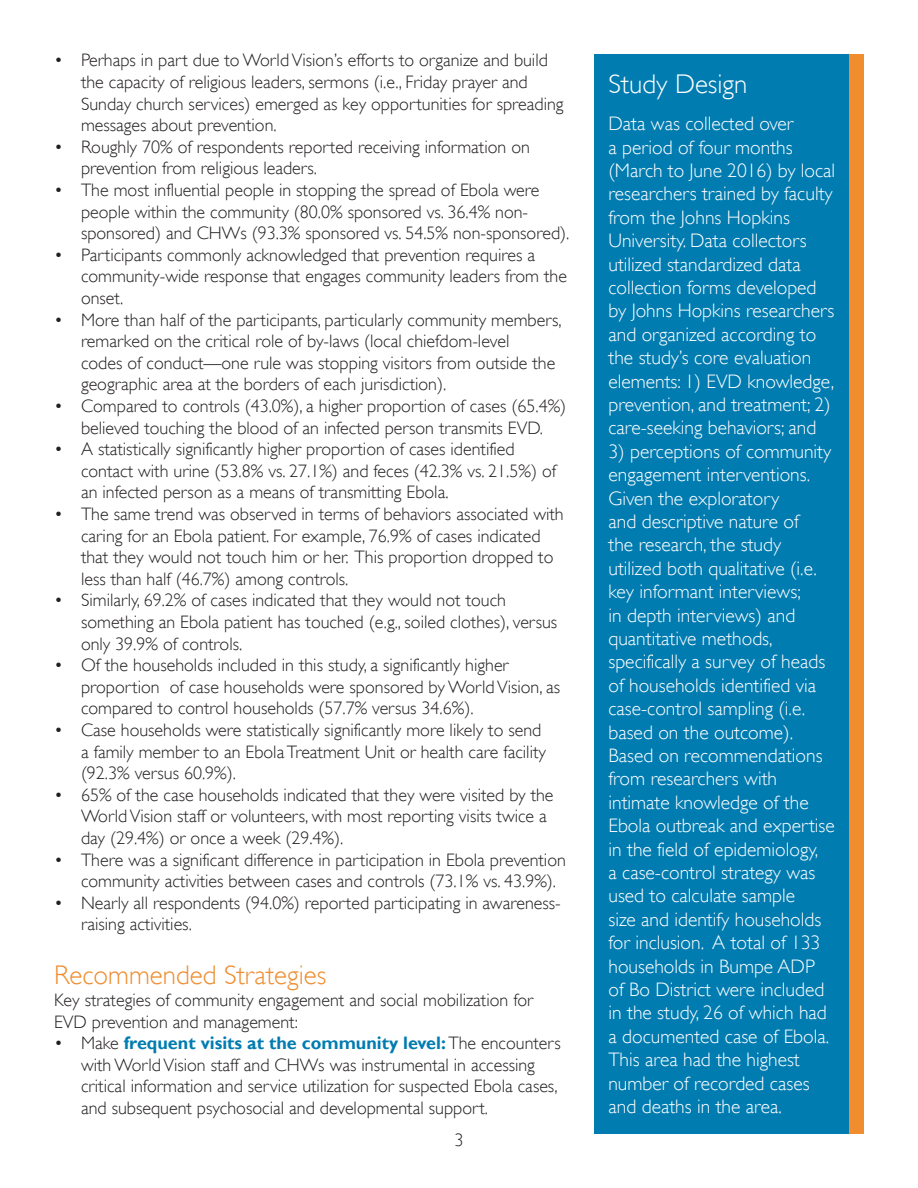
<style>
.page{position:relative;width:918px;height:1188px;background:#fff}
.page>*{position:absolute;margin:0;border:0;box-sizing:border-box;transform-origin:0 0}
.t1{font:300 27px "Gill Sans";color:#ef8d2f}
.t2{font:300 27px "Gill Sans";color:#fff}
.t3{font:300 19.5px/23.4px "Gill Sans";color:#fff}
.t4{font:300 18px/21.6px "Gill Sans";color:#231f20}
.s1{font-weight:700;color:#007cb1}
</style>
<div class="page">
<div style="left:594px;top:54px;width:270px;height:1080px;background:#007cb1"></div>
<div style="left:849px;top:54px;width:15px;height:1080px;background:#ef8d2f"></div>
<p class="t4" style="left:81px;top:50px;width:484px;text-indent:-27px">• Perhaps in part due to World Vision’s efforts to organize and build the capacity of religious leaders, sermons (i.e., Friday prayer and Sunday church services) emerged as key opportunities for spreading messages about prevention.</p>
<p class="t4" style="left:81px;top:136px;width:450px;text-indent:-27px">• Roughly 70% of respondents reported receiving information on prevention from religious leaders.</p>
<p class="t4" style="left:81px;top:179px;width:490px;text-indent:-27px">• The most influential people in stopping the spread of Ebola were people within the community (80.0% sponsored vs. 36.4% non&shy;sponsored) and CHWs (93.3% sponsored vs. 54.5% non-sponsored).</p>
<p class="t4" style="left:81px;top:244px;width:487px;text-indent:-27px">• Participants commonly acknowledged that prevention requires a community-wide response that engages community leaders from the onset.</p>
<p class="t4" style="left:81px;top:309px;width:482px;text-indent:-27px">• More than half of the participants, particularly community members, remarked on the critical role of by-laws (local chiefdom-level<br>codes of conduct—one rule was stopping visitors from outside the geographic area at the borders of each jurisdiction).</p>
<p class="t4" style="left:54px;top:395px;width:514px;text-align:center">• Compared to controls (43.0%), a higher proportion of cases (65.4%) believed touching the blood of an infected person transmits EVD.</p>
<p class="t4" style="left:81px;top:438px;width:477px;text-indent:-27px">• A statistically significantly higher proportion of cases identified contact with urine (53.8% vs. 27.1%) and feces (42.3% vs. 21.5%) of an infected person as a means of transmitting Ebola.</p>
<p class="t4" style="left:81px;top:503px;width:484px;text-indent:-27px">• The same trend was observed in terms of behaviors associated with caring for an Ebola patient. For example, 76.9% of cases indicated that they would not touch him or her. This proportion dropped to less than half (46.7%) among controls.</p>
<p class="t4" style="left:81px;top:590px;width:478px;text-indent:-27px">• Similarly, 69.2% of cases indicated that they would not touch something an Ebola patient has touched (e.g., soiled clothes), versus only 39.9% of controls.</p>
<p class="t4" style="left:81px;top:654px;width:481px;text-indent:-27px">• Of the households included in this study, a significantly higher proportion of case households were sponsored by World Vision, as compared to control households (57.7% versus 34.6%).</p>
<p class="t4" style="left:81px;top:719px;width:466px;text-indent:-27px">• Case households were statistically significantly more likely to send a family member to an Ebola Treatment Unit or health care facility (92.3% versus 60.9%).</p>
<p class="t4" style="left:81px;top:784px;width:474px;text-indent:-27px">• 65% of the case households indicated that they were visited by the<br>World Vision staff or volunteers, with most reporting visits twice a day (29.4%) or once a week (29.4%).</p>
<p class="t4" style="left:81px;top:849px;width:486px;text-indent:-27px">• There was a significant difference in participation in Ebola prevention community activities between cases and controls (73.1% vs. 43.9%).</p>
<p class="t4" style="left:81px;top:892px;width:481px;text-indent:-27px">• Nearly all respondents (94.0%) reported participating in awareness&shy;raising activities.</p>
<h1 class="t1" style="left:54px;top:960px;width:274px">Recommended Strategies</h1>
<p class="t4" style="left:54px;top:989px;width:481px">Key strategies of community engagement and social mobilization for<br>EVD prevention and management:</p>
<p class="t4" style="left:81px;top:1032px;width:481px;text-indent:-27px">• Make <span class="s1">frequent visits at the community level:</span>The encounters with World Vision staff and CHWs was instrumental in accessing critical information and service utilization for suspected Ebola cases, and subsequent psychosocial and developmental support.</p>
<p class="t4" style="left:454px;top:1130px;width:10px">3</p>
<h1 class="t2" style="left:608px;top:69px;width:140px">Study Design</h1>
<p class="t3" style="left:608px;top:112px;width:228px">Data was collected over<br>a period of four months (March to June 2016) by local researchers trained by faculty from the Johns Hopkins<br>University. Data collectors utilized standardized data collection forms developed by Johns Hopkins researchers and organized according to the study’s core evaluation elements: 1) EVD knowledge, prevention, and treatment; 2) care-seeking behaviors; and</p>
<p class="t3" style="left:608px;top:440px;width:228px">3) perceptions of community engagement interventions.<br>Given the exploratory<br>and descriptive nature of<br>the research, the study utilized both qualitative (i.e. key informant interviews;<br>in depth interviews) and quantitative methods, specifically a survey of heads of households identified via case-control sampling (i.e. based on the outcome).<br>Based on recommendations from researchers with intimate knowledge of the<br>Ebola outbreak and expertise in the field of epidemiology,<br>a case-control strategy was used to calculate sample<br>size and identify households for inclusion. A total of 133 households in Bumpe ADP of Bo District were included in the study, 26 of which had a documented case of Ebola.<br>This area had the highest number of recorded cases and deaths in the area.</p>
</div>
